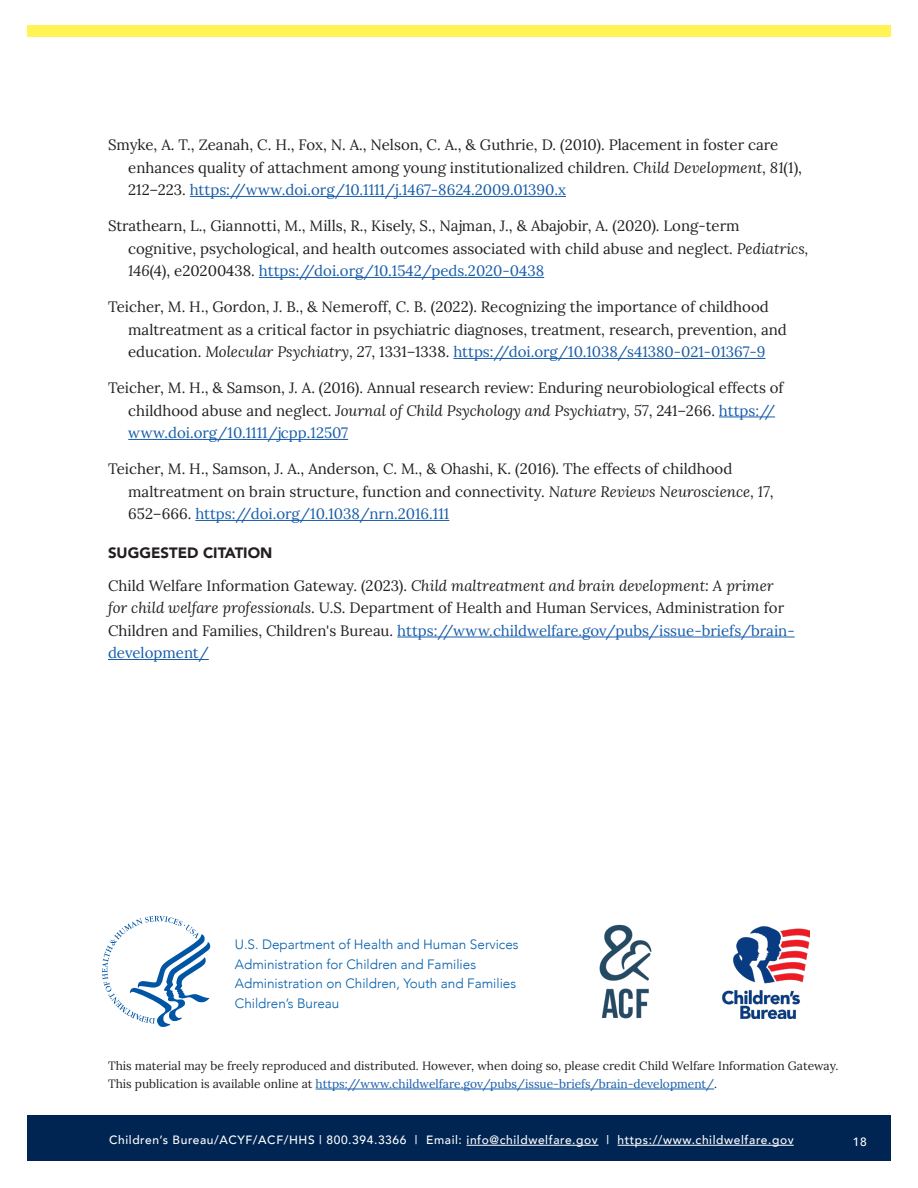
<style>
.page{position:relative;width:918px;height:1188px;background:#fff}
.page>*{position:absolute;margin:0;border:0;box-sizing:border-box;transform-origin:0 0}
.t1{font:15px/22.5px "Lora";color:#231f20}
.t2{font:900 15px "Avenir";color:#231f20}
.t3{font:300 13.5px/19.5px "Avenir";color:#005daa}
.t4{font:12px/18px "Lora";color:#231f20}
.t5{font:500 12px "Avenir";letter-spacing:.05em;color:#fff}
.s1{font-style:italic}
.s2{color:#175daa}
</style>
<div class="page">
<div style="left:27px;top:1116px;width:864px;height:45px;background:#002552"></div>
<hr style="left:467px;top:1145px;width:132px;height:1px;background:#fff">
<hr style="left:618px;top:1145px;width:176px;height:1px;background:#fff">
<div style="left:27px;top:26px;width:864px;height:12px;background:#fff454"></div>
<hr style="left:190px;top:196px;width:376px;height:1px;background:#175daa">
<hr style="left:259px;top:277px;width:285px;height:1px;background:#175daa">
<hr style="left:453px;top:358px;width:312px;height:1px;background:#175daa">
<hr style="left:719px;top:417px;width:56px;height:1px;background:#175daa">
<hr style="left:128px;top:439px;width:220px;height:1px;background:#175daa">
<hr style="left:195px;top:520px;width:254px;height:1px;background:#175daa">
<hr style="left:397px;top:637px;width:398px;height:1px;background:#175daa">
<hr style="left:108px;top:659px;width:101px;height:1px;background:#175daa">
<hr style="left:316px;top:1089px;width:398px;height:1px;background:#175daa">
<img style="left:722px;top:927px;width:88px;height:92px">
<svg style="left:102px;top:916px;width:108px;height:111px"></svg>
<img style="left:599px;top:924px;width:53px;height:95px">
<p class="t1" style="left:128px;top:133px;width:675px;text-indent:-20px">Smyke, A. T., Zeanah, C. H., Fox, N. A., Nelson, C. A., &amp; Guthrie, D. (2010). Placement in foster care enhances quality of attachment among young institutionalized children. <span class="s1">Child Development, 81</span>(1),<br>212–223. <span class="s2">https://www.doi.org/10.1111/j.1467-8624.2009.01390.x</span></p>
<p class="t1" style="left:128px;top:214px;width:682px;text-indent:-20px">Strathearn, L., Giannotti, M., Mills, R., Kisely, S., Najman, J., &amp; Abajobir, A. (2020). Long-term cognitive, psychological, and health outcomes associated with child abuse and neglect. <span class="s1">Pediatrics,<br>146</span>(4), e20200438. <span class="s2">https://doi.org/10.1542/peds.2020-0438</span></p>
<p class="t1" style="left:128px;top:295px;width:660px;text-indent:-20px">Teicher, M. H., Gordon, J. B., &amp; Nemeroff, C. B. (2022). Recognizing the importance of childhood maltreatment as a critical factor in psychiatric diagnoses, treatment, research, prevention, and education. <span class="s1">Molecular Psychiatry, 27</span>, 1331–1338. <span class="s2">https://doi.org/10.1038/s41380-021-01367-9</span></p>
<p class="t1" style="left:128px;top:376px;width:657px;text-indent:-20px">Teicher, M. H., &amp; Samson, J. A. (2016). Annual research review: Enduring neurobiological effects of childhood abuse and neglect. <span class="s1">Journal of Child Psychology and Psychiatry, 57</span>, 241–266. <span class="s2">https:// www.doi.org/10.1111/jcpp.12507</span></p>
<p class="t1" style="left:128px;top:457px;width:647px;text-indent:-20px">Teicher, M. H., Samson, J. A., Anderson, C. M., &amp; Ohashi, K. (2016). The effects of childhood maltreatment on brain structure, function and connectivity. <span class="s1">Nature Reviews Neuroscience, 17</span>,<br>652–666. <span class="s2">https://doi.org/10.1038/nrn.2016.111</span></p>
<h2 class="t2" style="left:108px;top:540px;width:166px">SUGGESTED CITATION</h2>
<p class="t1" style="left:108px;top:573px;width:688px">Child Welfare Information Gateway. (2023). <span class="s1">Child maltreatment and brain development: A primer for child welfare professionals</span>. U.S. Department of Health and Human Services, Administration for Children and Families, Children's Bureau. <span class="s2">https://www.childwelfare.gov/pubs/issue-briefs/brain&shy;development/</span></p>
<p class="t3" style="left:235px;top:935px;width:285px">U.S. Department of Health and Human Services Administration for Children and Families Administration on Children, Youth and Families Children’s Bureau</p>
<p class="t4" style="left:108px;top:1056px;width:732px">This material may be freely reproduced and distributed. However, when doing so, please credit Child Welfare Information Gateway.<br>This publication is available online at <span class="s2">https://www.childwelfare.gov/pubs/issue-briefs/brain-development/</span>.</p>
<p class="t5" style="left:109px;top:1130px;width:686px">Children’s Bureau/ACYF/ACF/HHS | 800.394.3366 | Email: info@childwelfare.gov | https://www.childwelfare.gov</p>
<p class="t5" style="left:853px;top:1131px;width:15px">18</p>
</div>
